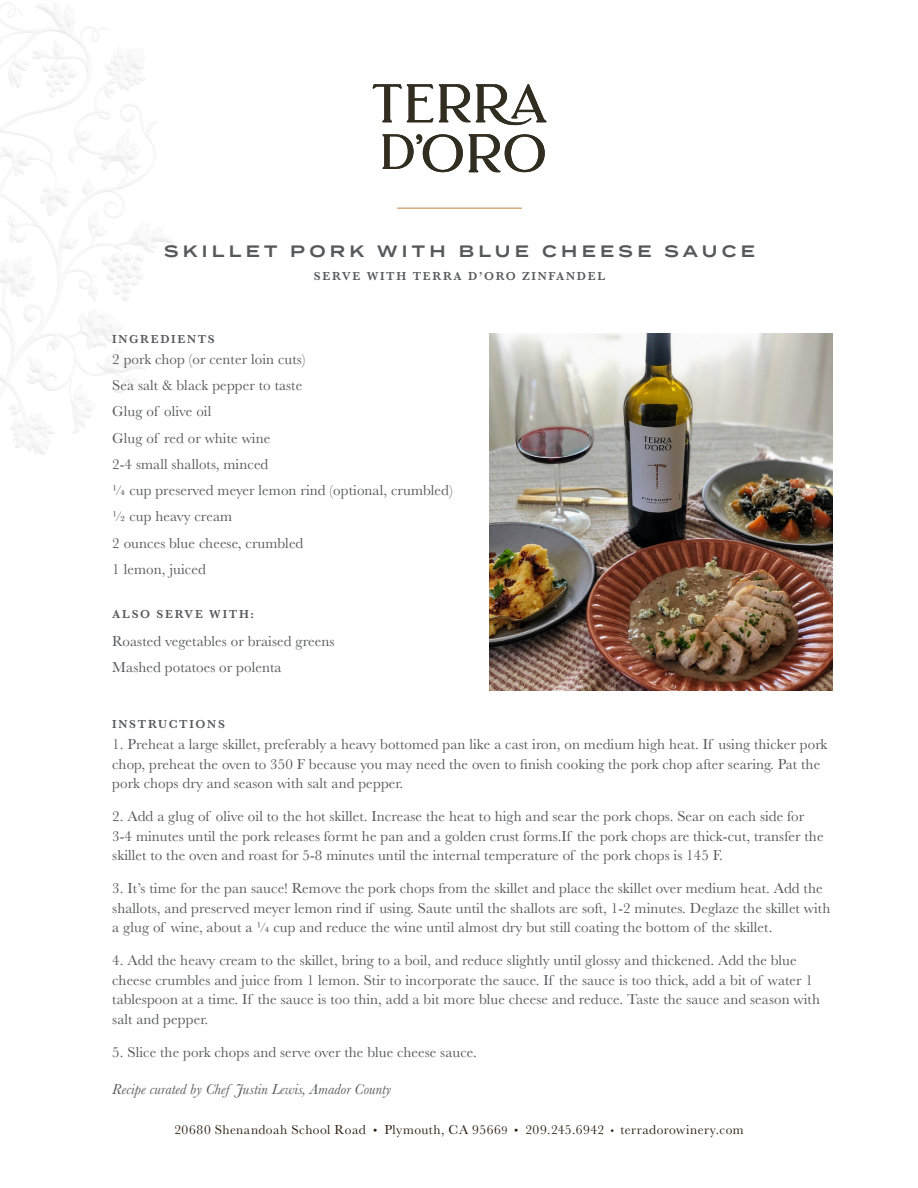
<style>
.page{position:relative;width:918px;height:1188px;background:#fff}
.page>*{position:absolute;margin:0;border:0;box-sizing:border-box;transform-origin:0 0}
.Header_Wine{font:600 16.5px "Termina";letter-spacing:.26em;color:#57585a}
.Copy{font:15px/19.5px "Baskerville";letter-spacing:.005em;color:#57585a}
.Copy-2{font:italic 15px "Baskerville";letter-spacing:.005em;color:#57585a}
.t1{font:13.5px "Baskerville";letter-spacing:.035em;color:#2d1d0e}
.County{font:600 12px "Baskerville";letter-spacing:.14em;color:#57585a}
.Copy-3{font:600 12px "Baskerville";letter-spacing:.14em;color:#57585a}
.s1{font-size:12px}
.s2{font-size:10.5px}
</style>
<div class="page">
<svg style="left:373px;top:84px;width:60px;height:38px"></svg>
<svg style="left:439px;top:84px;width:107px;height:41px"></svg>
<svg style="left:383px;top:134px;width:80px;height:38px"></svg>
<svg style="left:469px;top:134px;width:76px;height:38px"></svg>
<img style="left:490px;top:333px;width:343px;height:358px">
<hr style="left:397px;top:208px;width:125px;height:1px;background:#c88c4e">
<p class="Header_Wine" style="left:164px;top:239px;width:592px">SKILLET PORK WITH BLUE CHEESE SAUCE</p>
<p class="County" style="left:314px;top:268px;width:293px">SERVE WITH TERRA D’ORO ZINFANDEL</p>
<p class="County" style="left:112px;top:331px;width:104px">INGREDIENTS</p>
<p class="Copy" style="left:112px;top:350px;width:195px">2 pork chop (or center loin cuts)</p>
<p class="Copy" style="left:112px;top:376px;width:192px">Sea salt &amp; black pepper to taste</p>
<p class="Copy" style="left:112px;top:402px;width:101px">Glug of olive oil</p>
<p class="Copy" style="left:112px;top:428px;width:160px">Glug of red or white wine</p>
<p class="Copy" style="left:112px;top:455px;width:158px">2-4 small shallots, minced</p>
<p class="Copy" style="left:112px;top:481px;width:342px">¼ cup preserved meyer lemon rind (optional, crumbled)</p>
<p class="Copy" style="left:112px;top:507px;width:121px">½ cup heavy cream</p>
<p class="Copy" style="left:112px;top:533px;width:193px">2 ounces blue cheese, crumbled</p>
<p class="Copy" style="left:112px;top:560px;width:95px">1 lemon, juiced</p>
<p class="Copy-3" style="left:112px;top:606px;width:143px">ALSO SERVE WITH:</p>
<p class="Copy" style="left:112px;top:631px;width:224px">Roasted vegetables or braised greens</p>
<p class="Copy" style="left:112px;top:658px;width:171px">Mashed potatoes or polenta</p>
<p class="County" style="left:112px;top:716px;width:114px">INSTRUCTIONS</p>
<p class="Copy" style="left:112px;top:735px;width:717px">1. Preheat a large skillet, preferably a heavy bottomed pan like a cast iron, on medium high heat. If using thicker pork chop, preheat the oven to 350 F because you may need the oven to finish cooking the pork chop after searing. Pat the pork chops dry and season with salt and pepper.</p>
<p class="Copy" style="left:112px;top:807px;width:713px">2. Add a glug of olive oil to the hot skillet. Increase the heat to high and sear the pork chops. Sear on each side for<br>3-4 minutes until the pork releases formt he pan and a golden crust forms.If the pork chops are thick-cut, transfer the skillet to the oven and roast for 5-8 minutes until the internal temperature of the pork chops is 145 F.</p>
<p class="Copy" style="left:112px;top:879px;width:720px">3. It’s time for the pan sauce! Remove the pork chops from the skillet and place the skillet over medium heat. Add the shallots, and preserved meyer lemon rind if using. Saute until the shallots are soft, 1-2 minutes. Deglaze the skillet with a glug of wine, about a ¼ cup and reduce the wine until almost dry but still coating the bottom of the skillet.</p>
<p class="Copy" style="left:112px;top:951px;width:709px">4. Add the heavy cream to the skillet, bring to a boil, and reduce slightly until glossy and thickened. Add the blue cheese crumbles and juice from 1 lemon. Stir to incorporate the sauce. If the sauce is too thick, add a bit of water 1 tablespoon at a time. If the sauce is too thin, add a bit more blue cheese and reduce. Taste the sauce and season with salt and pepper.</p>
<p class="Copy" style="left:112px;top:1042px;width:366px">5. Slice the pork chops and serve over the blue cheese sauce.</p>
<p class="Copy-2" style="left:112px;top:1079px;width:281px">Recipe curated by Chef Justin Lewis, Amador County</p>
<p class="t1" style="left:174px;top:1121px;width:571px">20680 Shenandoah School Road <span class="s1">•</span> Plymouth, CA 9566<span class="s1">9 •</span> 209.245.6942 <span class="s2">•</span> terradorowinery.com</p>
</div>
